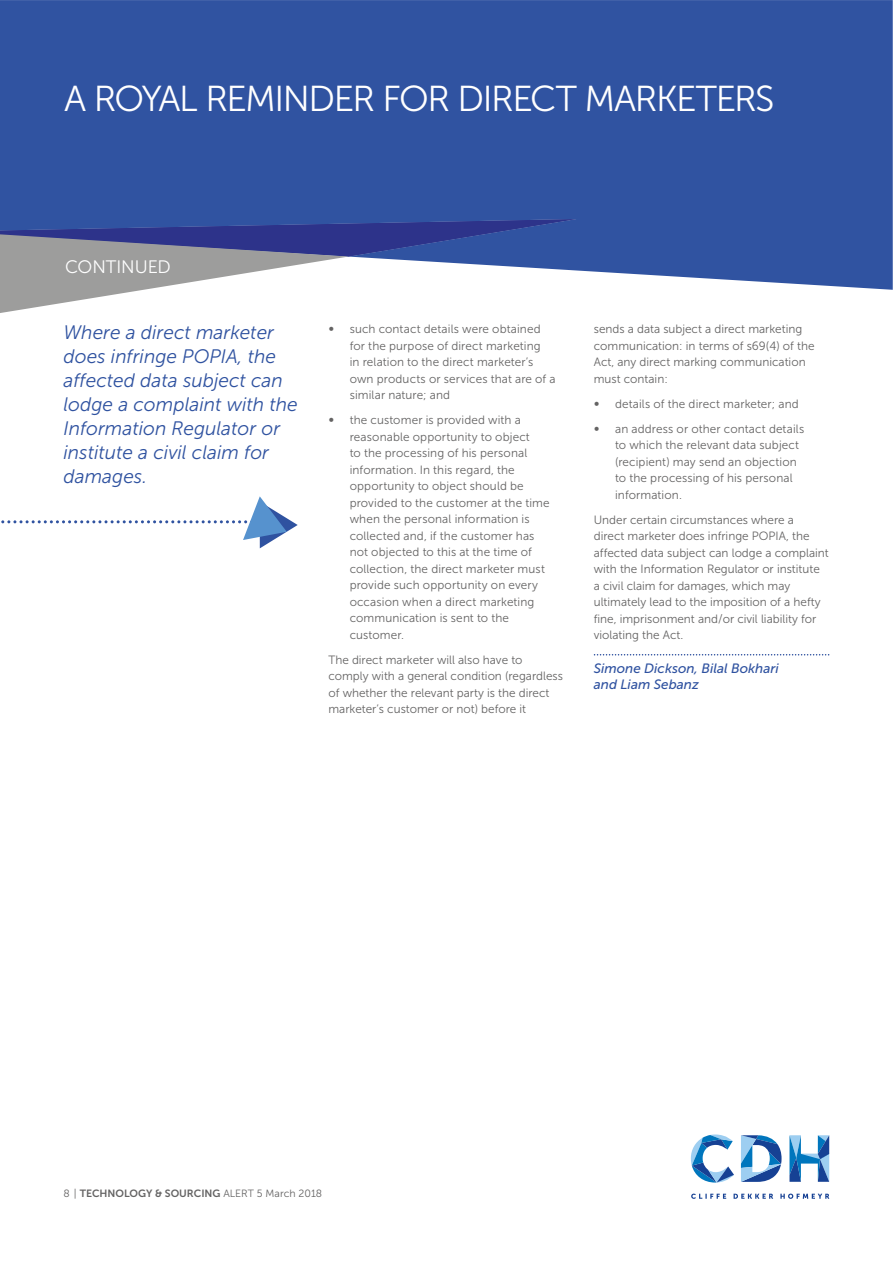
<style>
.page{position:relative;width:893px;height:1263px;background:#fff}
.page>*{position:absolute;margin:0;border:0;box-sizing:border-box;transform-origin:0 0}
.t1{font:36px "Museo Sans 300";letter-spacing:-.04em;color:#fff}
.t2{font:italic 19.5px/24px "Museo Sans 300";color:#2f52a0}
.t3{font:18px "Museo Sans 300";letter-spacing:-.005em;color:#fff}
.t4{font:italic 13.5px/16.2px "Museo Sans 500";color:#2f52a0}
.t5{font:12px/16.5px "Museo Sans 300";color:#646363}
.t6{font:10.5px "Museo Sans 700";color:#646363}
.s1{font-family:"Museo Sans 300"}
</style>
<div class="page">
<div style="left:0;top:0;width:892px;height:290px;background:#3053a1"></div>
<svg style="left:0;top:217px;width:576px;height:96px"></svg>
<svg style="left:691px;top:1194px;width:138px;height:5px"></svg>
<svg style="left:789px;top:1135px;width:40px;height:47px"></svg>
<svg style="left:691px;top:1135px;width:43px;height:48px"></svg>
<svg style="left:741px;top:1135px;width:40px;height:47px"></svg>
<svg style="left:593px;top:654px;width:236px;height:2px"></svg>
<svg style="left:1px;top:496px;width:297px;height:52px"></svg>
<h1 class="t1" style="left:64px;top:86px;width:712px">A ROYAL REMINDER FOR DIRECT MARKETERS</h1>
<h3 class="t3" style="left:65px;top:260px;width:107px">CONTINUED</h3>
<h2 class="t2" style="left:63px;top:322px;width:236px">Where a direct marketer does infringe POPIA, the affected data subject can lodge a complaint with the<br>Information Regulator or institute a civil claim for damages.</h2>
<p class="t5" style="left:328px;top:322px;width:7px">∞</p>
<p class="t5" style="left:350px;top:322px;width:207px">such contact details were obtained for the purpose of direct marketing<br>in relation to the direct marketer’s own products or services that are of a similar nature; and</p>
<p class="t5" style="left:328px;top:413px;width:7px">∞</p>
<p class="t5" style="left:350px;top:413px;width:201px">the customer is provided with a reasonable opportunity to object<br>to the processing of his personal information. In this regard, the opportunity to object should be provided to the customer at the time when the personal information is collected and, if the customer has not objected to this at the time of collection, the direct marketer must provide such opportunity on every occasion when a direct marketing communication is sent to the customer.</p>
<p class="t5" style="left:328px;top:653px;width:236px">The direct marketer will also have to comply with a general condition (regardless of whether the relevant party is the direct marketer’s customer or not) before it</p>
<p class="t5" style="left:593px;top:322px;width:222px">sends a data subject a direct marketing communication: in terms of s69(4) of the Act, any direct marking communication must contain:</p>
<p class="t5" style="left:593px;top:397px;width:7px">∞</p>
<p class="t5" style="left:615px;top:397px;width:185px">details of the direct marketer; and</p>
<p class="t5" style="left:593px;top:422px;width:7px">∞</p>
<p class="t5" style="left:615px;top:422px;width:191px">an address or other contact details to which the relevant data subject (recipient) may send an objection to the processing of his personal information.</p>
<p class="t5" style="left:593px;top:513px;width:236px">Under certain circumstances where a<br>direct marketer does infringe POPIA, the affected data subject can lodge a complaint with the Information Regulator or institute a civil claim for damages, which may ultimately lead to the imposition of a hefty fine, imprisonment and/or civil liability for violating the Act.</p>
<p class="t4" style="left:593px;top:661px;width:186px">Simone Dickson, Bilal Bokhari and Liam Sebanz</p>
<p class="t6" style="left:64px;top:1189px;width:260px"><span class="s1">8 |</span> TECHNOLOGY &amp; SOURCING <span class="s1">ALERT 5 March 2018</span></p>
</div>
